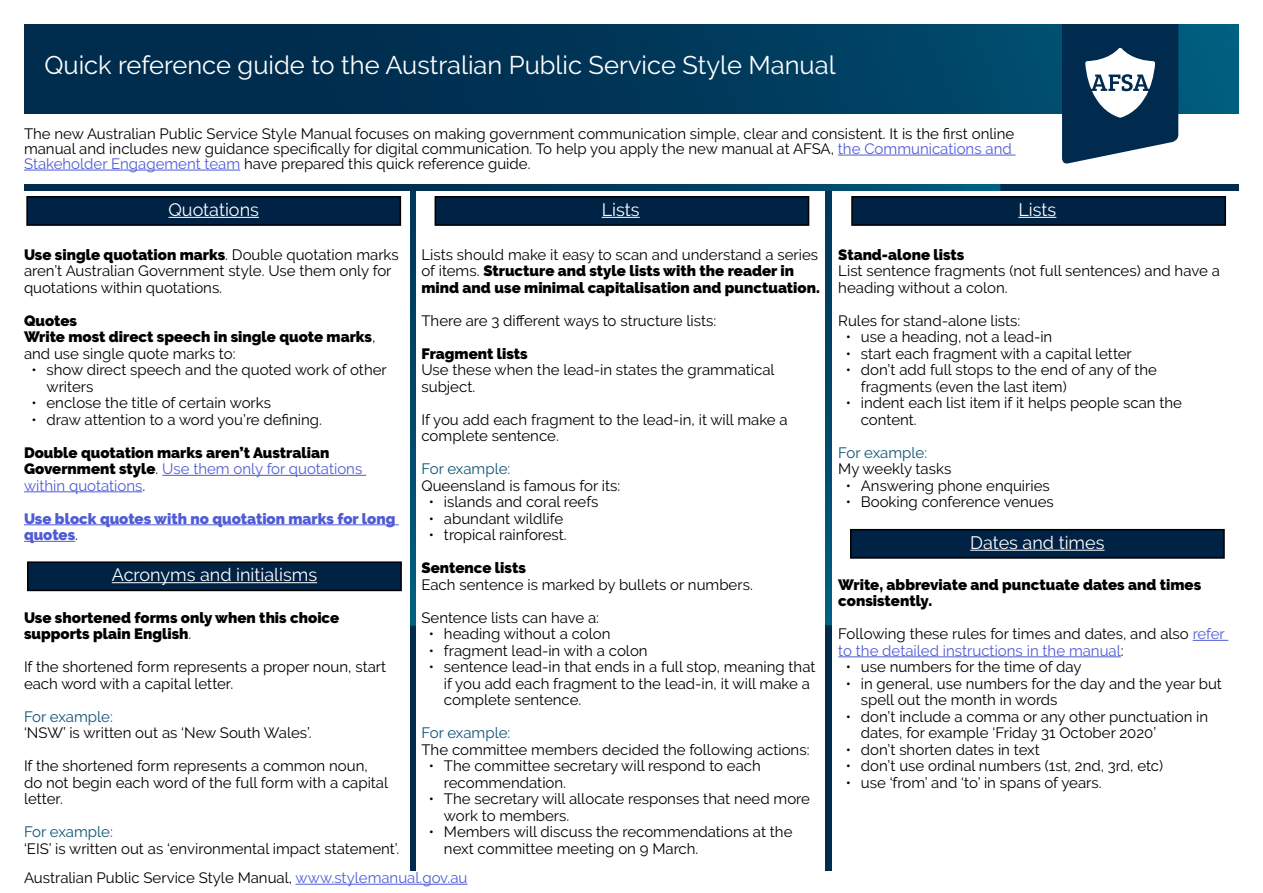
<style>
.page{position:relative;width:1263px;height:893px;background:#fff}
.page>*{position:absolute;margin:0;border:0;box-sizing:border-box;transform-origin:0 0}
.t1{font:25.5px "Raleway";color:#fff}
.t2{font:18px "Raleway";color:#fff}
.t3{font:18px "Raleway";color:#feffff}
.t4{font:15px/16.5px "Raleway";color:#000}
.t5{font:900 15px/16.5px "Raleway";color:#000}
.t6{font:15px "Raleway";color:#0f5474}
.t7{font:900 15px/16.5px "Raleway";color:#4f5cd6}
.s1{color:#4f5cd6}
.s2{font-weight:900}
.s3{font-weight:400}
.s4{font-weight:400;color:#4f5cd6}
.s5{font-weight:400;color:#000}
</style>
<div class="page">
<img style="left:24px;top:24px;width:1215px;height:89px">
<hr style="left:1193px;top:640px;width:35px;height:1px;background:#4f5cd6">
<hr style="left:838px;top:656px;width:283px;height:1px;background:#4f5cd6">
<img style="left:410px;top:191px;width:6px;height:679px">
<img style="left:826px;top:191px;width:5px;height:679px">
<img style="left:24px;top:185px;width:1215px;height:6px">
<hr style="left:838px;top:155px;width:177px;height:1px;background:#4f5cd6">
<hr style="left:24px;top:170px;width:216px;height:1px;background:#4f5cd6">
<div style="left:851px;top:530px;width:373px;height:28px;background:#002245"></div>
<div style="left:850px;top:529px;width:375px;height:30px;border:2px solid #000"></div>
<hr style="left:970px;top:550px;width:134px;height:1px;background:#fff">
<hr style="left:296px;top:884px;width:171px;height:1px;background:#4f5cd6">
<div style="left:435px;top:197px;width:373px;height:28px;background:#002245"></div>
<div style="left:435px;top:196px;width:374px;height:30px;border:2px solid #000"></div>
<hr style="left:602px;top:217px;width:38px;height:1px;background:#fff">
<hr style="left:162px;top:475px;width:204px;height:1px;background:#4f5cd6">
<hr style="left:24px;top:491px;width:118px;height:1px;background:#4f5cd6">
<hr style="left:24px;top:524px;width:375px;height:1px;background:#4f5cd6">
<hr style="left:24px;top:541px;width:51px;height:1px;background:#4f5cd6">
<div style="left:27px;top:197px;width:373px;height:28px;background:#002245"></div>
<div style="left:26px;top:196px;width:375px;height:30px;border:2px solid #000"></div>
<hr style="left:168px;top:217px;width:91px;height:1px;background:#fff">
<div style="left:28px;top:562px;width:373px;height:28px;background:#002245"></div>
<div style="left:27px;top:561px;width:375px;height:30px;border:2px solid #000"></div>
<hr style="left:112px;top:582px;width:205px;height:1px;background:#fff">
<div style="left:852px;top:197px;width:373px;height:28px;background:#002245"></div>
<div style="left:851px;top:196px;width:375px;height:30px;border:2px solid #000"></div>
<hr style="left:1018px;top:217px;width:38px;height:1px;background:#feffff">
<svg style="left:1062px;top:24px;width:116px;height:140px"></svg>
<p class="t1" style="left:44px;top:50px;width:793px">Quick reference guide to the Australian Public Service Style Manual</p>
<p class="t4" style="left:24px;top:125px;width:992px">The new Australian Public Service Style Manual focuses on making government communication simple, clear and consistent. It is the first online</p>
<p class="t4" style="left:24px;top:140px;width:989px">manual and includes new guidance specifically for digital communication. To help you apply the new manual at AFSA, <span class="s1">the Communications and</span></p>
<p class="t4" style="left:24px;top:155px;width:508px"><span class="s1">Stakeholder Engagement team</span> have prepared this quick reference guide.</p>
<p class="t2" style="left:168px;top:199px;width:92px">Quotations</p>
<p class="t4" style="left:24px;top:246px;width:376px"><span class="s2">Use single quotation marks</span>. Double quotation marks aren’t Australian Government style. Use them only for quotations within quotations.</p>
<p class="t5" style="left:24px;top:312px;width:55px">Quotes</p>
<p class="t5" style="left:24px;top:329px;width:353px">Write most direct speech in single quote marks<span class="s3">, and use single quote marks to:</span></p>
<p class="t4" style="left:46px;top:362px;width:342px;text-indent:-15px">• show direct speech and the quoted work of other writers</p>
<p class="t4" style="left:32px;top:395px;width:241px">• enclose the title of certain works</p>
<p class="t4" style="left:32px;top:411px;width:292px">• draw attention to a word you’re defining.</p>
<p class="t5" style="left:24px;top:444px;width:340px">Double quotation marks aren’t Australian<br>Government style<span class="s3">.</span> <span class="s4">Use them only for quotations within quotations</span><span class="s3">.</span></p>
<p class="t7" style="left:24px;top:510px;width:373px">Use block quotes with no quotation marks for long quotes<span class="s5">.</span></p>
<p class="t2" style="left:112px;top:565px;width:207px">Acronyms and initialisms</p>
<p class="t5" style="left:24px;top:609px;width:317px">Use shortened forms only when this choice supports plain English<span class="s3">.</span></p>
<p class="t4" style="left:24px;top:659px;width:364px">If the shortened form represents a proper noun, start each word with a capital letter.</p>
<p class="t6" style="left:24px;top:708px;width:90px">For example:</p>
<p class="t4" style="left:24px;top:725px;width:289px">‘NSW’ is written out as ‘New South Wales’.</p>
<p class="t4" style="left:24px;top:758px;width:366px">If the shortened form represents a common noun, do not begin each word of the full form with a capital letter.</p>
<p class="t6" style="left:24px;top:823px;width:90px">For example:</p>
<p class="t4" style="left:24px;top:840px;width:377px">‘EIS’ is written out as ‘environmental impact statement’.</p>
<p class="t2" style="left:602px;top:199px;width:39px">Lists</p>
<p class="t5" style="left:421px;top:246px;width:400px"><span class="s3">Lists should make it easy to scan and understand a series of items.</span> Structure and style lists with the reader in mind and use minimal capitalisation and punctuation.</p>
<p class="t4" style="left:421px;top:312px;width:296px">There are 3 different ways to structure lists:</p>
<p class="t5" style="left:421px;top:345px;width:108px">Fragment lists</p>
<p class="t4" style="left:421px;top:362px;width:355px">Use these when the lead-in states the grammatical subject.</p>
<p class="t4" style="left:421px;top:411px;width:368px">If you add each fragment to the lead-in, it will make a complete sentence.</p>
<p class="t6" style="left:421px;top:460px;width:90px">For example:</p>
<p class="t4" style="left:421px;top:477px;width:200px">Queensland is famous for its:</p>
<p class="t4" style="left:429px;top:494px;width:171px">• islands and coral reefs</p>
<p class="t4" style="left:429px;top:510px;width:136px">• abundant wildlife</p>
<p class="t4" style="left:429px;top:527px;width:139px">• tropical rainforest.</p>
<p class="t5" style="left:421px;top:560px;width:106px">Sentence lists</p>
<p class="t4" style="left:421px;top:576px;width:333px">Each sentence is marked by bullets or numbers.</p>
<p class="t4" style="left:421px;top:609px;width:179px">Sentence lists can have a:</p>
<p class="t4" style="left:429px;top:626px;width:183px">• heading without a colon</p>
<p class="t4" style="left:429px;top:642px;width:220px">• fragment lead-in with a colon</p>
<p class="t4" style="left:444px;top:659px;width:373px;text-indent:-15px">• sentence lead-in that ends in a full stop, meaning that if you add each fragment to the lead-in, it will make a complete sentence.</p>
<p class="t6" style="left:421px;top:724px;width:90px">For example:</p>
<p class="t4" style="left:421px;top:741px;width:389px">The committee members decided the following actions:</p>
<p class="t4" style="left:444px;top:758px;width:318px;text-indent:-15px">• The committee secretary will respond to each recommendation.</p>
<p class="t4" style="left:444px;top:791px;width:367px;text-indent:-15px">• The secretary will allocate responses that need more work to members.</p>
<p class="t4" style="left:444px;top:824px;width:350px;text-indent:-15px">• Members will discuss the recommendations at the next committee meeting on 9 March.</p>
<p class="t4" style="left:24px;top:869px;width:445px">Australian Public Service Style Manual, <span class="s1">www.stylemanual.gov.au</span></p>
<p class="t3" style="left:1018px;top:199px;width:39px">Lists</p>
<p class="t5" style="left:838px;top:246px;width:128px">Stand-alone lists</p>
<p class="t4" style="left:838px;top:263px;width:383px">List sentence fragments (not full sentences) and have a heading without a colon.</p>
<p class="t4" style="left:838px;top:312px;width:184px">Rules for stand-alone lists:</p>
<p class="t4" style="left:846px;top:329px;width:208px">• use a heading, not a lead-in</p>
<p class="t4" style="left:846px;top:345px;width:288px">• start each fragment with a capital letter</p>
<p class="t4" style="left:861px;top:362px;width:298px;text-indent:-15px">• don’t add full stops to the end of any of the fragments (even the last item)</p>
<p class="t4" style="left:861px;top:395px;width:323px;text-indent:-15px">• indent each list item if it helps people scan the content.</p>
<p class="t6" style="left:838px;top:444px;width:90px">For example:</p>
<p class="t4" style="left:838px;top:461px;width:114px">My weekly tasks</p>
<p class="t4" style="left:846px;top:477px;width:206px">• Answering phone enquiries</p>
<p class="t4" style="left:846px;top:494px;width:210px">• Booking conference venues</p>
<p class="t2" style="left:970px;top:532px;width:136px">Dates and times</p>
<p class="t5" style="left:838px;top:576px;width:364px">Write, abbreviate and punctuate dates and times consistently.</p>
<p class="t4" style="left:838px;top:626px;width:388px">Following these rules for times and dates, and also <span class="s1">refer to the detailed instructions in the manual</span>:</p>
<p class="t4" style="left:846px;top:659px;width:237px">• use numbers for the time of day</p>
<p class="t4" style="left:861px;top:675px;width:363px;text-indent:-15px">• in general, use numbers for the day and the year but spell out the month in words</p>
<p class="t4" style="left:861px;top:708px;width:349px;text-indent:-15px">• don’t include a comma or any other punctuation in dates, for example ‘Friday 31 October 2020’</p>
<p class="t4" style="left:846px;top:741px;width:195px">• don’t shorten dates in text</p>
<p class="t4" style="left:846px;top:758px;width:319px">• don’t use ordinal numbers (1st, 2nd, 3rd, etc)</p>
<p class="t4" style="left:846px;top:774px;width:257px">• use ‘from’ and ‘to’ in spans of years.</p>
</div>
